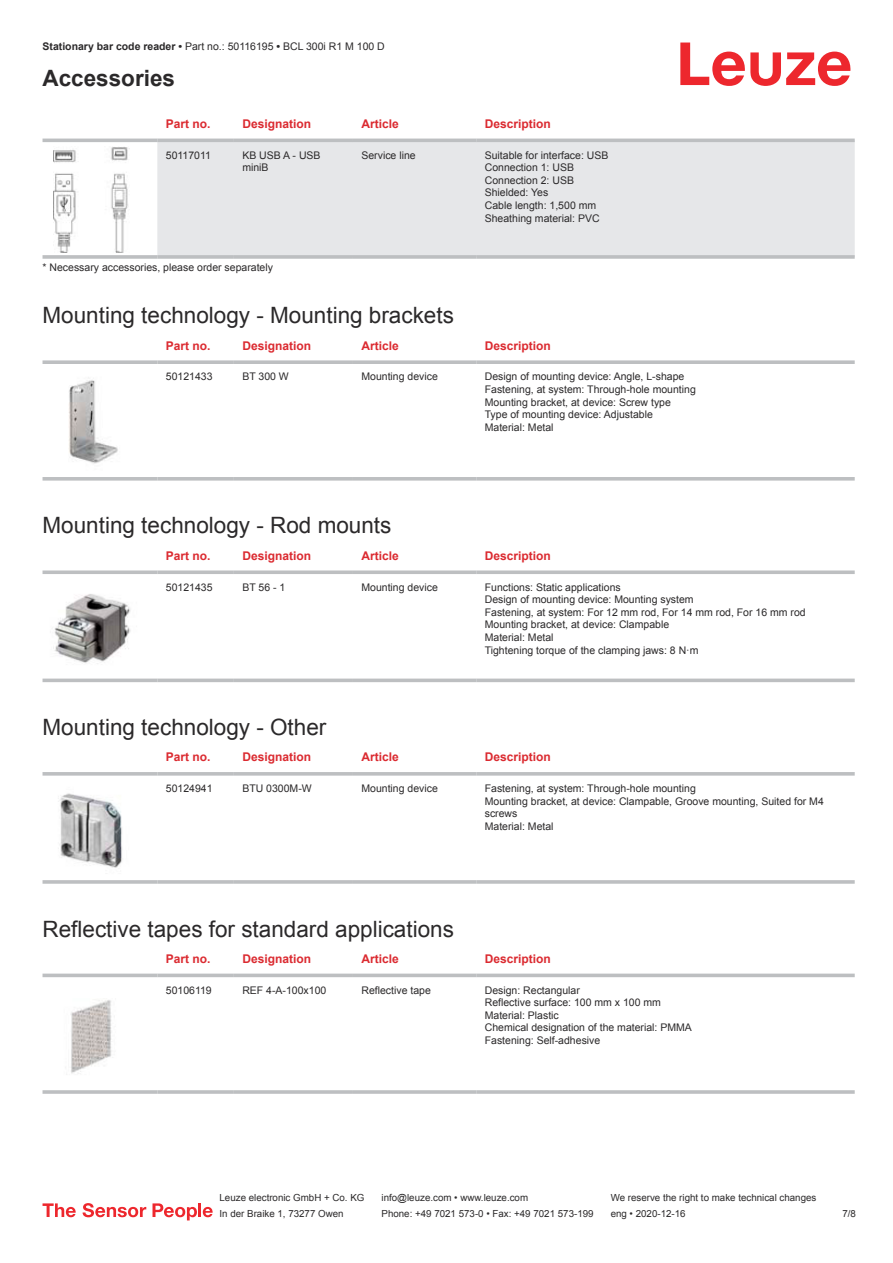
<style>
.page{position:relative;width:893px;height:1263px;background:#fff}
.page>*{position:absolute;margin:0;border:0;box-sizing:border-box;transform-origin:0 0}
.t1{font:22.5px "Arial";color:#2b292a}
.t2{font:700 22.5px "Arial";color:#2b292a}
.t3{font:700 12px "Arial";color:#db2a30}
.t4{font:10.5px/12.6px "Arial";color:#2b292a}
.t5{font:9.75px "Arial";color:#2b292a}
.s1{font-weight:700}
</style>
<div class="page">
<svg style="left:680px;top:43px;width:170px;height:43px"></svg>
<svg style="left:43px;top:138px;width:812px;height:1px"></svg>
<div style="left:157px;top:142px;width:698px;height:113px;background:#e6e7e9"></div>
<hr style="left:43px;top:139px;width:114px;height:3px;background:#bdbfc1">
<hr style="left:157px;top:139px;width:77px;height:3px;background:#bdbfc1">
<hr style="left:234px;top:139px;width:119px;height:3px;background:#bdbfc1">
<hr style="left:353px;top:139px;width:123px;height:3px;background:#bdbfc1">
<hr style="left:476px;top:139px;width:379px;height:3px;background:#bdbfc1">
<svg style="left:43px;top:255px;width:114px;height:4px"></svg>
<hr style="left:157px;top:255px;width:77px;height:4px;background:#bdbfc1">
<svg style="left:234px;top:255px;width:119px;height:4px"></svg>
<svg style="left:353px;top:255px;width:123px;height:4px"></svg>
<hr style="left:476px;top:255px;width:379px;height:4px;background:#bdbfc1">
<img style="left:53px;top:147px;width:77px;height:106px">
<svg style="left:43px;top:360px;width:114px;height:4px"></svg>
<svg style="left:157px;top:360px;width:77px;height:4px"></svg>
<svg style="left:234px;top:360px;width:119px;height:4px"></svg>
<svg style="left:353px;top:360px;width:123px;height:4px"></svg>
<svg style="left:476px;top:360px;width:379px;height:4px;background:#c3c5c7"></svg>
<svg style="left:43px;top:477px;width:114px;height:4px"></svg>
<svg style="left:157px;top:477px;width:77px;height:4px"></svg>
<svg style="left:234px;top:477px;width:119px;height:4px"></svg>
<svg style="left:353px;top:477px;width:123px;height:4px"></svg>
<svg style="left:476px;top:477px;width:379px;height:4px;background:#c3c5c7"></svg>
<img style="left:69px;top:377px;width:49px;height:87px">
<svg style="left:43px;top:678px;width:812px;height:5px;fill:#eff0f0"></svg>
<svg style="left:43px;top:570px;width:114px;height:4px"></svg>
<svg style="left:157px;top:570px;width:77px;height:4px"></svg>
<svg style="left:234px;top:570px;width:119px;height:4px"></svg>
<svg style="left:353px;top:570px;width:123px;height:4px"></svg>
<svg style="left:476px;top:570px;width:379px;height:4px;background:#c5c6c8"></svg>
<hr style="left:43px;top:679px;width:114px;height:3px;background:#bdbfc1">
<hr style="left:157px;top:679px;width:77px;height:3px;background:#bdbfc1">
<hr style="left:234px;top:679px;width:119px;height:3px;background:#bdbfc1">
<hr style="left:353px;top:679px;width:123px;height:3px;background:#bdbfc1">
<hr style="left:476px;top:679px;width:379px;height:3px;background:#bdbfc1">
<img style="left:53px;top:594px;width:78px;height:70px">
<svg style="left:43px;top:772px;width:114px;height:4px"></svg>
<svg style="left:157px;top:772px;width:77px;height:4px"></svg>
<svg style="left:234px;top:772px;width:119px;height:4px"></svg>
<svg style="left:353px;top:772px;width:123px;height:4px"></svg>
<svg style="left:476px;top:772px;width:379px;height:4px;background:#c3c5c7"></svg>
<svg style="left:43px;top:880px;width:114px;height:4px"></svg>
<hr style="left:157px;top:880px;width:77px;height:4px;background:#c7c8ca">
<hr style="left:234px;top:880px;width:119px;height:4px;background:#bdbfc1">
<svg style="left:353px;top:880px;width:123px;height:4px"></svg>
<hr style="left:476px;top:880px;width:379px;height:4px;background:#c7c8ca">
<img style="left:58px;top:793px;width:64px;height:75px">
<svg style="left:43px;top:977px;width:811px;height:1px"></svg>
<svg style="left:43px;top:973px;width:114px;height:4px"></svg>
<svg style="left:157px;top:973px;width:77px;height:4px"></svg>
<svg style="left:234px;top:973px;width:119px;height:4px"></svg>
<svg style="left:353px;top:973px;width:123px;height:4px"></svg>
<svg style="left:476px;top:973px;width:379px;height:4px;background:#c7c8ca"></svg>
<hr style="left:43px;top:1090px;width:114px;height:4px;background:#c3c5c7">
<svg style="left:157px;top:1090px;width:77px;height:4px"></svg>
<hr style="left:234px;top:1090px;width:119px;height:4px;background:#c4c6c7">
<hr style="left:353px;top:1090px;width:123px;height:4px;background:#c3c5c7">
<svg style="left:476px;top:1090px;width:379px;height:4px;background:#c3c5c7"></svg>
<img style="left:71px;top:1000px;width:41px;height:74px">
<svg style="left:43px;top:1203px;width:33px;height:14px"></svg>
<svg style="left:83px;top:1203px;width:63px;height:14px"></svg>
<svg style="left:153px;top:1203px;width:44px;height:17px"></svg>
<hr style="left:198px;top:1203px;width:3px;height:14px;background:#ed272d">
<svg style="left:203px;top:1207px;width:10px;height:10px"></svg>
<p class="t4" style="left:43px;top:41px;width:344px"><span class="s1">Stationary bar code reader •</span> Part no.: 50116195 <span class="s1">•</span> BCL 300i R1 M 100 D</p>
<h1 class="t2" style="left:43px;top:70px;width:134px">Accessories</h1>
<p class="t3" style="left:166px;top:119px;width:46px">Part no.</p>
<p class="t3" style="left:242px;top:119px;width:70px">Designation</p>
<p class="t3" style="left:361px;top:119px;width:39px">Article</p>
<p class="t3" style="left:485px;top:119px;width:68px">Description</p>
<p class="t4" style="left:166px;top:150px;width:47px">50117011</p>
<p class="t4" style="left:242px;top:150px;width:80px">KB USB A - USB miniB</p>
<p class="t4" style="left:361px;top:150px;width:56px">Service line</p>
<p class="t4" style="left:485px;top:150px;width:125px">Suitable for interface: USB<br>Connection 1: USB<br>Connection 2: USB<br>Shielded: Yes<br>Cable length: 1,500 mm<br>Sheathing material: PVC</p>
<p class="t4" style="left:43px;top:262px;width:232px">* Necessary accessories, please order separately</p>
<h1 class="t1" style="left:43px;top:307px;width:413px">Mounting technology - Mounting brackets</h1>
<p class="t3" style="left:166px;top:341px;width:46px">Part no.</p>
<p class="t3" style="left:242px;top:341px;width:70px">Designation</p>
<p class="t3" style="left:361px;top:341px;width:39px">Article</p>
<p class="t3" style="left:485px;top:341px;width:68px">Description</p>
<p class="t4" style="left:166px;top:371px;width:48px">50121433</p>
<p class="t4" style="left:242px;top:371px;width:48px">BT 300 W</p>
<p class="t4" style="left:361px;top:371px;width:78px">Mounting device</p>
<p class="t4" style="left:485px;top:371px;width:213px">Design of mounting device: Angle, L-shape Fastening, at system: Through-hole mounting Mounting bracket, at device: Screw type Type of mounting device: Adjustable<br>Material: Metal</p>
<h1 class="t1" style="left:43px;top:517px;width:350px">Mounting technology - Rod mounts</h1>
<p class="t3" style="left:166px;top:551px;width:46px">Part no.</p>
<p class="t3" style="left:242px;top:551px;width:70px">Designation</p>
<p class="t3" style="left:361px;top:551px;width:39px">Article</p>
<p class="t3" style="left:485px;top:551px;width:68px">Description</p>
<p class="t4" style="left:166px;top:581px;width:48px">50121435</p>
<p class="t4" style="left:242px;top:581px;width:44px">BT 56 - 1</p>
<p class="t4" style="left:361px;top:581px;width:78px">Mounting device</p>
<p class="t4" style="left:485px;top:581px;width:322px">Functions: Static applications<br>Design of mounting device: Mounting system<br>Fastening, at system: For 12 mm rod, For 14 mm rod, For 16 mm rod Mounting bracket, at device: Clampable<br>Material: Metal<br>Tightening torque of the clamping jaws: 8 N·m</p>
<h1 class="t1" style="left:43px;top:719px;width:285px">Mounting technology - Other</h1>
<p class="t3" style="left:166px;top:752px;width:46px">Part no.</p>
<p class="t3" style="left:242px;top:752px;width:70px">Designation</p>
<p class="t3" style="left:361px;top:752px;width:39px">Article</p>
<p class="t3" style="left:485px;top:752px;width:68px">Description</p>
<p class="t4" style="left:166px;top:783px;width:48px">50124941</p>
<p class="t4" style="left:242px;top:783px;width:71px">BTU 0300M-W</p>
<p class="t4" style="left:361px;top:783px;width:78px">Mounting device</p>
<p class="t4" style="left:485px;top:783px;width:341px">Fastening, at system: Through-hole mounting<br>Mounting bracket, at device: Clampable, Groove mounting, Suited for M4 screws<br>Material: Metal</p>
<h1 class="t1" style="left:43px;top:920px;width:413px">Reflective tapes for standard applications</h1>
<p class="t3" style="left:166px;top:954px;width:46px">Part no.</p>
<p class="t3" style="left:242px;top:954px;width:70px">Designation</p>
<p class="t3" style="left:361px;top:954px;width:39px">Article</p>
<p class="t3" style="left:485px;top:954px;width:68px">Description</p>
<p class="t4" style="left:166px;top:984px;width:47px">50106119</p>
<p class="t4" style="left:242px;top:984px;width:86px">REF 4-A-100x100</p>
<p class="t4" style="left:361px;top:984px;width:71px">Reflective tape</p>
<p class="t4" style="left:485px;top:984px;width:209px">Design: Rectangular<br>Reflective surface: 100 mm x 100 mm<br>Material: Plastic<br>Chemical designation of the material: PMMA<br>Fastening: Self-adhesive</p>
<p class="t5" style="left:220px;top:1194px;width:146px">Leuze electronic GmbH + Co. KG</p>
<p class="t5" style="left:381px;top:1194px;width:148px">info@leuze.com • www.leuze.com</p>
<p class="t5" style="left:611px;top:1194px;width:207px">We reserve the right to make technical changes</p>
<p class="t5" style="left:220px;top:1210px;width:126px">In der Braike 1, 73277 Owen</p>
<p class="t5" style="left:381px;top:1210px;width:214px">Phone: +49 7021 573-0 • Fax: +49 7021 573-199</p>
<p class="t5" style="left:611px;top:1210px;width:76px">eng • 2020-12-16</p>
<p class="t5" style="left:842px;top:1210px;width:15px">7 /8</p>
</div>
